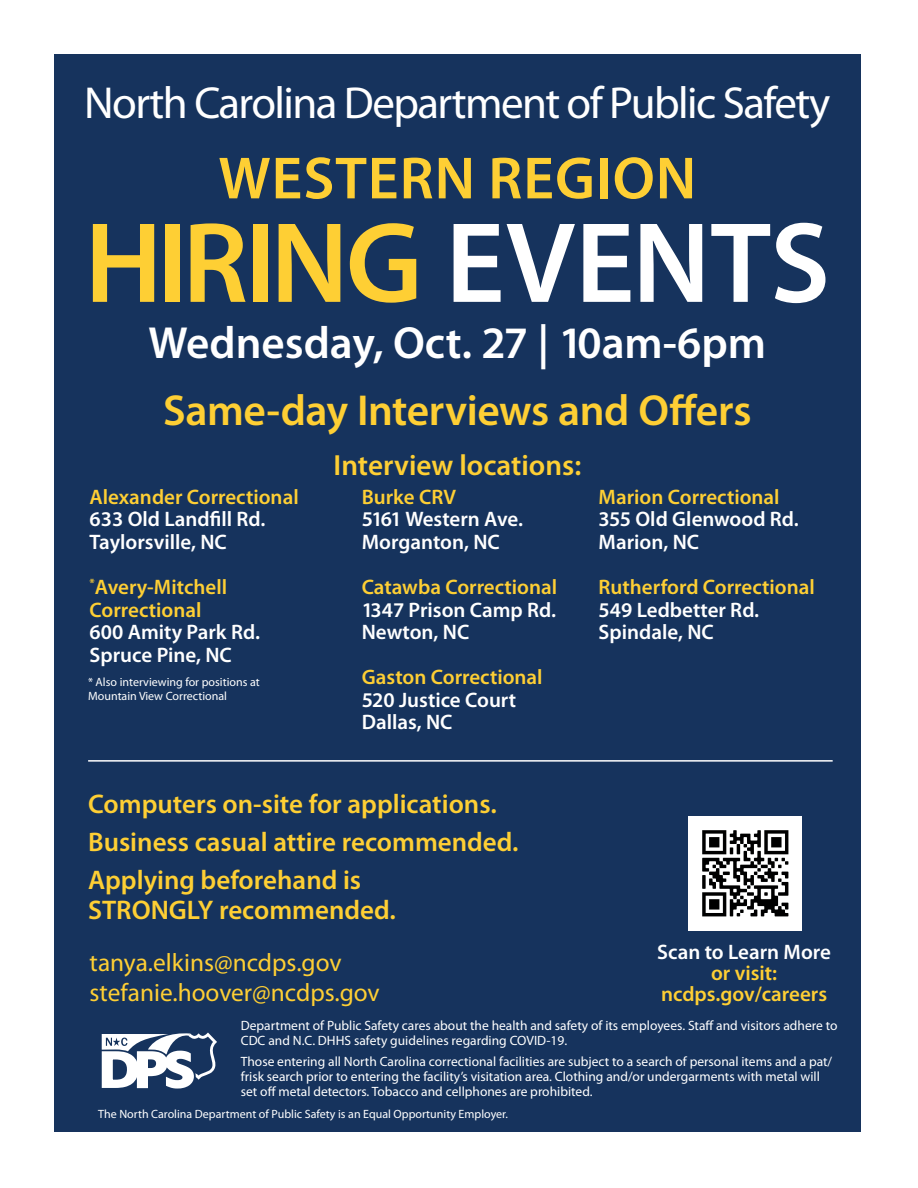
<style>
.page{position:relative;width:918px;height:1188px;background:#fff}
.page>*{position:absolute;margin:0;border:0;box-sizing:border-box;transform-origin:0 0}
.t1{font:600 115.5px "Myriad Pro";letter-spacing:-.02em;color:#fecf34}
.t2{font:600 60px "Myriad Pro";letter-spacing:.015em;color:#fecf34}
.t3{font:600 45.15px "Myriad Pro";color:#fff}
.t4{font:45px "Myriad Pro";letter-spacing:-.035em;color:#fff}
.t5{font:600 43.5px "Myriad Pro";letter-spacing:-.01em;color:#fecf34}
.t6{font:600 29.25px "Myriad Pro";color:#fecf34}
.t7{font:600 27px/37.8px "Myriad Pro";color:#fecf34}
.t8{font:25.35px/29.7px "Myriad Pro";color:#fecf34}
.t9{font:600 21px/22.5px "Myriad Pro";color:#fff}
.t10{font:600 21px/21px "Myriad Pro";color:#fecf34;text-align:center}
.t11{font:13.5px/15px "Myriad Pro";color:#fff}
.t12{font:12px/14.4px "Myriad Pro";color:#fff}
.s1{color:#fff}
</style>
<div class="page">
<div style="left:54px;top:54px;width:807px;height:1078px;background:#16335d"></div>
<img style="left:688px;top:816px;width:114px;height:115px">
<hr style="left:88px;top:760px;width:745px;height:2px;background:#fff">
<svg style="left:102px;top:1033px;width:115px;height:56px"></svg>
<h3 class="t4" style="left:84px;top:75px;width:748px">North Carolina Department of Public Safety</h3>
<h2 class="t2" style="left:218px;top:140px;width:479px">WESTERN REGION</h2>
<h1 class="t1" style="left:85px;top:190px;width:747px">HIRING <span class="s1">EVENTS</span></h1>
<h3 class="t3" style="left:149px;top:314px;width:619px">Wednesday, Oct. 27 | 10am-6pm</h3>
<h3 class="t5" style="left:163px;top:383px;width:590px">Same-day Interviews and Offers</h3>
<h3 class="t6" style="left:333px;top:446px;width:249px">Interview locations:</h3>
<h3 class="t10" style="left:90px;top:486px;width:211px">Alexander Correctional</h3>
<h3 class="t9" style="left:90px;top:508px;width:177px">633 Old Landfill Rd.<br>Taylorsville, NC</h3>
<h3 class="t10" style="left:90px;top:575px;width:139px;line-height:22.5px;text-align:left"><sup>*</sup>Avery-Mitchell<br>Correctional</h3>
<h3 class="t9" style="left:90px;top:620px;width:172px">600 Amity Park Rd.<br>Spruce Pine, NC</h3>
<p class="t12" style="left:88px;top:675px;width:173px">* Also interviewing for positions at<br>Mountain View Correctional</p>
<h3 class="t10" style="left:362px;top:486px;width:96px">Burke CRV</h3>
<h3 class="t9" style="left:362px;top:508px;width:163px">5161 Western Ave.<br>Morganton, NC</h3>
<h3 class="t10" style="left:362px;top:576px;width:197px">Catawba Correctional</h3>
<h3 class="t9" style="left:362px;top:598px;width:196px">1347 Prison Camp Rd.<br>Newton, NC</h3>
<h3 class="t10" style="left:362px;top:666px;width:182px">Gaston Correctional</h3>
<h3 class="t9" style="left:362px;top:688px;width:156px">520 Justice Court<br>Dallas, NC</h3>
<h3 class="t7" style="left:88px;top:785px;width:432px">Computers on-site for applications.<br>Business casual attire recommended.<br>Applying beforehand is</h3>
<h3 class="t7" style="left:88px;top:890px;width:309px">STRONGLY recommended.</h3>
<h3 class="t8" style="left:90px;top:947px;width:292px">tanya.elkins@ncdps.gov stefanie.hoover@ncdps.gov</h3>
<h3 class="t10" style="left:599px;top:486px;width:183px">Marion Correctional</h3>
<h3 class="t9" style="left:599px;top:508px;width:202px">355 Old Glenwood Rd.<br>Marion, NC</h3>
<h3 class="t10" style="left:599px;top:576px;width:218px">Rutherford Correctional</h3>
<h3 class="t9" style="left:599px;top:598px;width:162px">549 Ledbetter Rd.<br>Spindale, NC</h3>
<h3 class="t9" style="left:657px;top:940px;width:175px">Scan to Learn More</h3>
<h3 class="t10" style="left:661px;top:962px;width:167px">or visit: ncdps.gov/careers</h3>
<p class="t11" style="left:241px;top:1017px;width:598px">Department of Public Safety cares about the health and safety of its employees. Staff and visitors adhere to<br>CDC and N.C. DHHS safety guidelines regarding COVID-19.</p>
<p class="t11" style="left:241px;top:1054px;width:593px">Those entering all North Carolina correctional facilities are subject to a search of personal items and a pat/ frisk search prior to entering the facility’s visitation area. Clothing and/or undergarments with metal will set off metal detectors. Tobacco and cellphones are prohibited.</p>
<p class="t12" style="left:98px;top:1107px;width:411px">The North Carolina Department of Public Safety is an Equal Opportunity Employer.</p>
</div>
